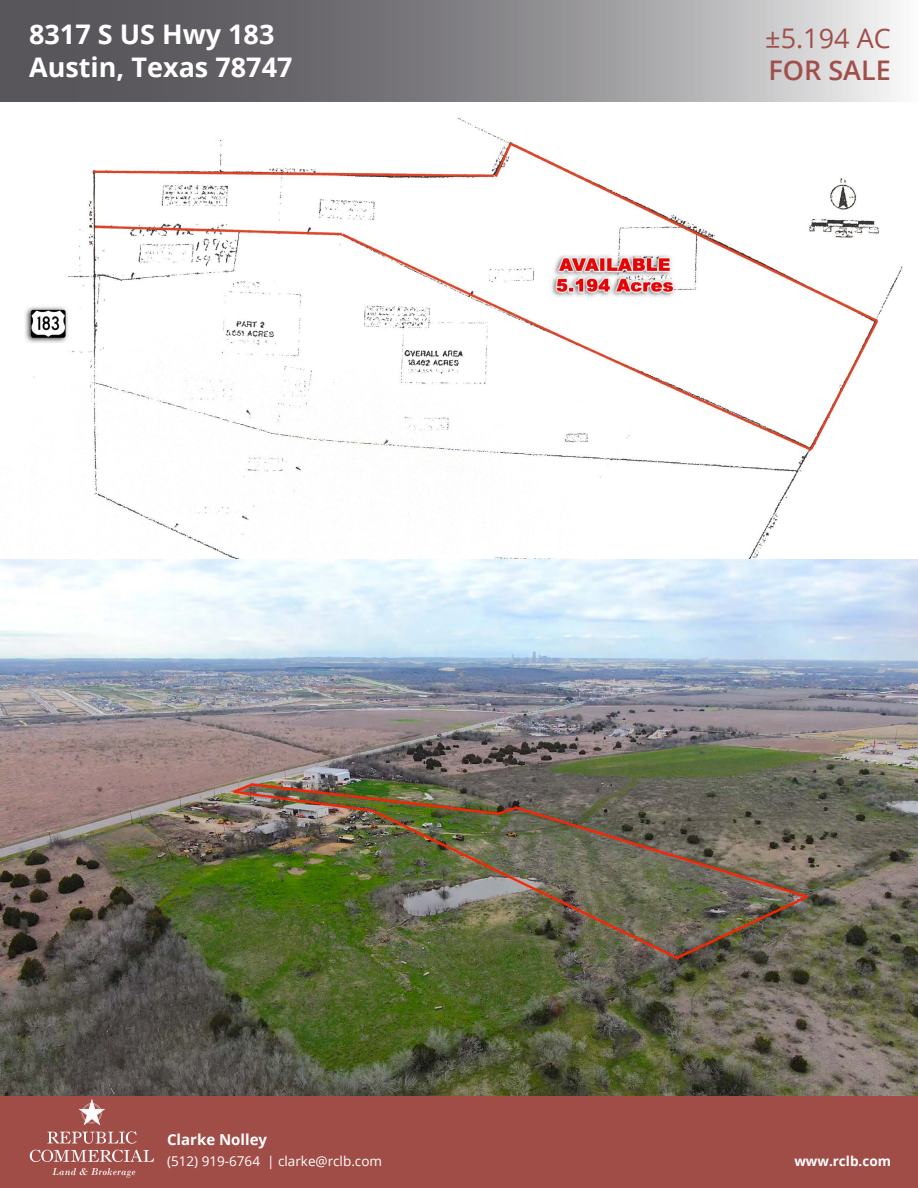
<style>
.page{position:relative;width:918px;height:1188px;background:#fff}
.page>*{position:absolute;margin:0;border:0;box-sizing:border-box;transform-origin:0 0}
.t1{font:700 27px/32.4px "Open Sans";color:#fff}
.t2{font:27px "Open Sans";color:#a04f4b}
.t3{font:600 27px "Open Sans";color:#a04f4b}
.t4{font:700 15px "Open Sans";color:#fff}
.t5{font:13.5px "Open Sans";color:#fff}
.t6{font:700 13.5px "Open Sans";color:#fff}
</style>
<div class="page">
<div style="left:0;top:1096px;width:918px;height:92px;background:#a04d48"></div>
<img style="left:0;top:117px;width:918px;height:979px">
<svg style="left:0;top:0;width:897px;height:102px;background:#8b898d"></svg>
<svg style="left:16px;top:1089px;width:150px;height:89px"></svg>
<p class="t1" style="left:29px;top:18px;width:265px">8317 S US Hwy 183<br>Austin, Texas 78747</p>
<p class="t2" style="left:765px;top:20px;width:127px">±5.194 AC</p>
<p class="t3" style="left:768px;top:52px;width:124px">FOR SALE</p>
<p class="t4" style="left:167px;top:1129px;width:102px">Clarke Nolley</p>
<p class="t5" style="left:167px;top:1151px;width:217px">(512) 919-6764 | clarke@rclb.com</p>
<p class="t6" style="left:794px;top:1151px;width:98px">www.rclb.com</p>
</div>
